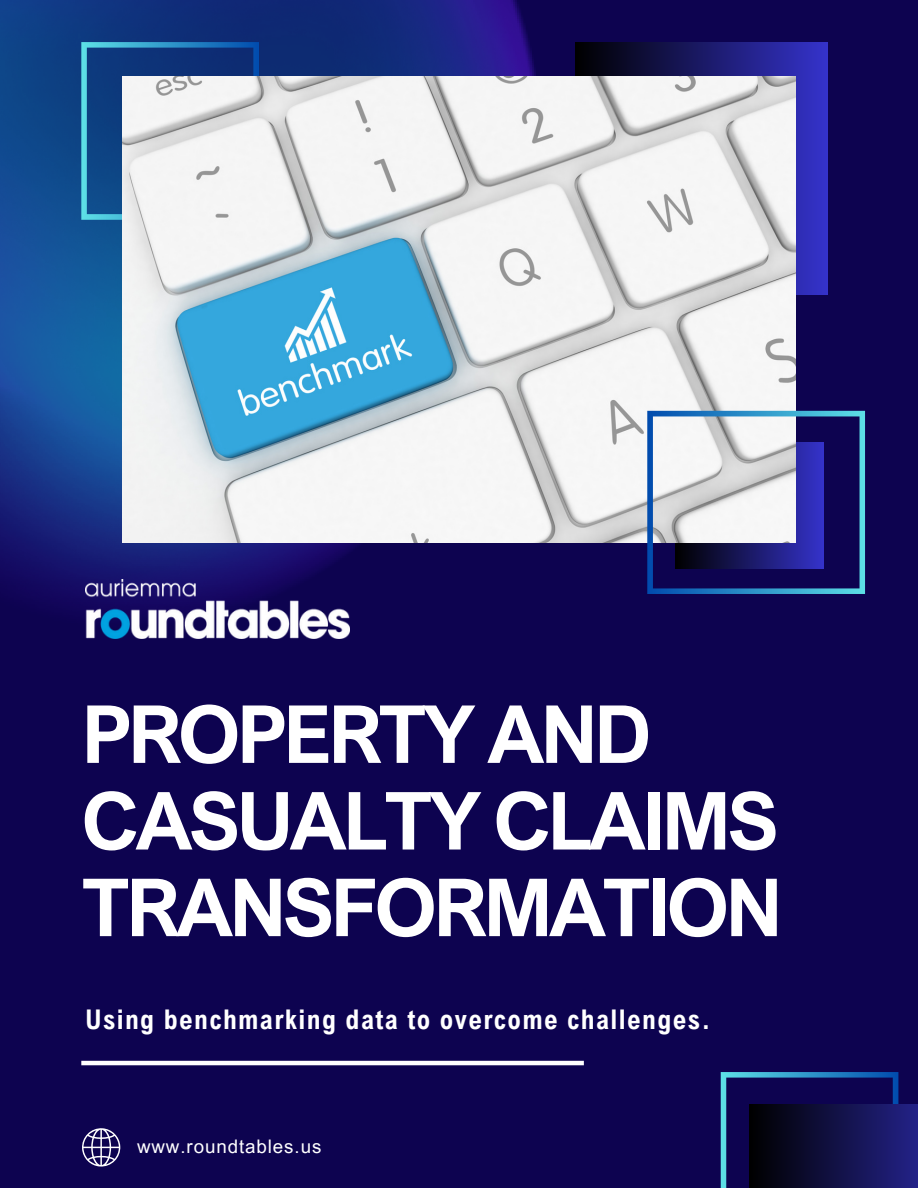
<style>
.page{position:relative;width:918px;height:1188px;background:#0d0350}
.page>*{position:absolute;margin:0;border:0;box-sizing:border-box;transform-origin:0 0}
.t1{font:700 80.25px/86.7px "Arial Nova";letter-spacing:-.05em;color:#fff}
.t2{font:700 27.15px "Arial Nova Cond";letter-spacing:.05em;color:#fff}
.t3{font:18.75px "Arial MT Pro";letter-spacing:.05em;color:#fff}
</style>
<div class="page">
<img style="left:0;top:0;width:613px;height:635px">
<svg style="left:81px;top:42px;width:178px;height:178px;background:#19538f"></svg>
<svg style="left:576px;top:42px;width:252px;height:252px;background:#2f2d91"></svg>
<svg style="left:721px;top:1072px;width:177px;height:116px"></svg>
<div style="left:750px;top:1104px;width:168px;height:84px;background:linear-gradient(to right,#000,#232187)"></div>
<hr style="left:81px;top:1061px;width:503px;height:4px;background:#fff">
<img style="left:85px;top:580px;width:264px;height:58px">
<svg style="left:82px;top:1128px;width:39px;height:39px"></svg>
<img style="left:123px;top:77px;width:672px;height:465px">
<svg style="left:648px;top:411px;width:217px;height:183px"></svg>
<p class="t1" style="left:81px;top:689px;width:703px">PROPERTY AND<br>CASUALTY CLAIMS<br>TRANSFORMATION</p>
<p class="t2" style="left:85px;top:1002px;width:627px">Using benchmarking data to overcome challenges.</p>
<p class="t3" style="left:137px;top:1139px;width:186px">www.roundtables.us</p>
</div>
